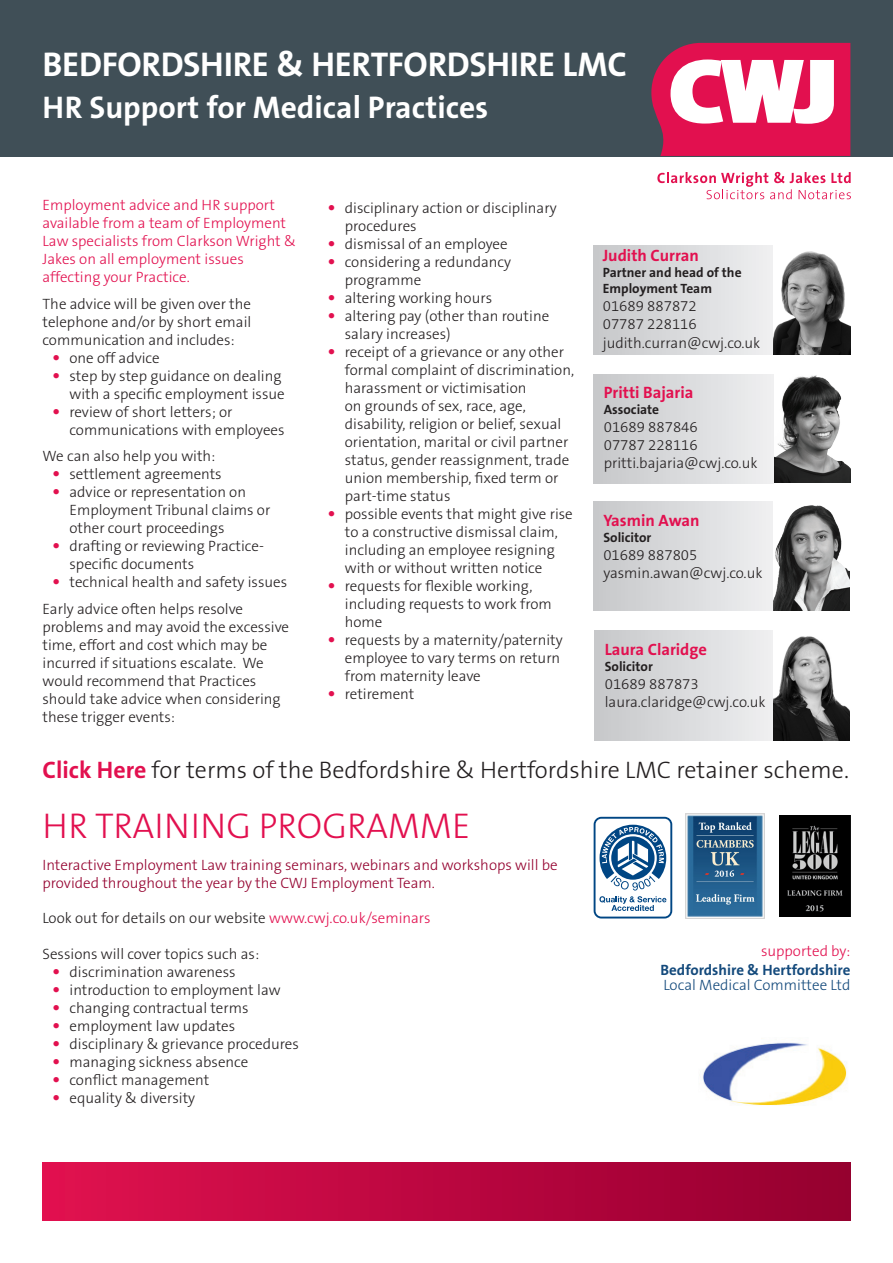
<style>
.page{position:relative;width:893px;height:1263px;background:#fff}
.page>*{position:absolute;margin:0;border:0;box-sizing:border-box;transform-origin:0 0}
.Secondary_Heading{font:300 36px "The Sans B3";color:#e2104f}
.Main_Heading_1{font:700 34.5px "The Sans B7";letter-spacing:-.01em;color:#fff}
.Main_Heading_1-2{font:700 31.5px "The Sans B7";color:#fff}
.t1{font:300 24px "The Sans B3";color:#231f20}
.Contact_details_NAME{font:700 16.5px "The Sans B7";color:#e2104f}
.Red_bullets{font:300 15px/18px "The Sans B3";color:#231f20}
.Intro_para{font:300 15px/18px "The Sans B3";color:#e2104f}
.Intro_para-2{font:300 15px/18px "The Sans B3";color:#94012e}
.t2{font:700 15px/15px "The Sans B7";color:#144a7c}
.Sub-heading{font:300 15px "The Sans B3";color:#e2104f}
.Contact_details_TITL{font:700 13.5px/16.2px "The Sans B7";color:#231f20}
.s1{font-family:"The Sans B7";font-weight:700;font-size:18px;color:#e2104f}
.s2{font-family:"The Sans B7";font-weight:700;color:#e2104f}
.s3{color:#e2104f}
.s4{font-family:"The Sans B3";font-weight:300}
</style>
<div class="page">
<div style="left:0;top:0;width:893px;height:156px;background:#404f57"></div>
<div style="left:43px;top:1162px;width:807px;height:58px;background:linear-gradient(to right,#e0114f,#95002f)"></div>
<svg style="left:651px;top:43px;width:199px;height:113px;background:#e4628a"></svg>
<svg style="left:657px;top:172px;width:194px;height:27px"></svg>
<div style="left:593px;top:502px;width:189px;height:109px;background:linear-gradient(to right,#c6c7ca,#f1f2f3)"></div>
<div style="left:594px;top:374px;width:189px;height:109px;background:linear-gradient(to right,#c6c7ca,#f1f2f3)"></div>
<div style="left:594px;top:245px;width:188px;height:109px;background:linear-gradient(to right,#c6c7ca,#f1f1f3)"></div>
<img style="left:774px;top:245px;width:77px;height:109px">
<img style="left:774px;top:374px;width:77px;height:109px">
<img style="left:773px;top:502px;width:76px;height:108px">
<div style="left:594px;top:631px;width:189px;height:109px;background:linear-gradient(to right,#c6c7c9,#f1f2f3)"></div>
<img style="left:773px;top:631px;width:76px;height:109px">
<img style="left:703px;top:1042px;width:144px;height:63px">
<img style="left:780px;top:816px;width:70px;height:100px">
<img style="left:686px;top:813px;width:78px;height:106px">
<svg style="left:594px;top:817px;width:78px;height:101px"></svg>
<p class="Main_Heading_1" style="left:43px;top:46px;width:586px">BEDFORDSHIRE &amp; HERTFORDSHIRE LMC</p>
<p class="Main_Heading_1-2" style="left:43px;top:91px;width:447px">HR Support for Medical Practices</p>
<p class="Intro_para" style="left:43px;top:197px;width:255px">Employment advice and HR support available from a team of Employment<br>Law specialists from Clarkson Wright &amp;<br>Jakes on all employment issues affecting your Practice.</p>
<p class="Red_bullets" style="left:43px;top:295px;width:210px;text-align:justify">The advice will be given over the telephone and/or by short email communication and includes:</p>
<p class="Red_bullets" style="left:53px;top:349px;width:109px"><span class="s1">•</span> one off advice</p>
<p class="Red_bullets" style="left:53px;top:367px;width:234px;text-align:right"><span class="s1">•</span> step by step guidance on dealing with a specific employment issue</p>
<p class="Red_bullets" style="left:70px;top:403px;width:217px;text-indent:-17px"><span class="s1">•</span> review of short letters; or communications with employees</p>
<p class="Red_bullets" style="left:43px;top:448px;width:174px">We can also help you with:</p>
<p class="Red_bullets" style="left:53px;top:466px;width:171px"><span class="s1">•</span> settlement agreements</p>
<p class="Red_bullets" style="left:70px;top:484px;width:202px;text-indent:-17px"><span class="s1">•</span> advice or representation on<br>Employment Tribunal claims or other court proceedings</p>
<p class="Red_bullets" style="left:70px;top:538px;width:196px;text-indent:-17px"><span class="s1">•</span> drafting or reviewing Practice&shy;specific documents</p>
<p class="Red_bullets" style="left:53px;top:574px;width:236px"><span class="s1">•</span> technical health and safety issues</p>
<p class="Red_bullets" style="left:43px;top:600px;width:248px">Early advice often helps resolve problems and may avoid the excessive time, effort and cost which may be incurred if situations escalate. We would recommend that Practices should take advice when considering these trigger events:</p>
<p class="Red_bullets" style="left:345px;top:199px;width:213px;text-indent:-17px"><span class="s1">•</span> disciplinary action or disciplinary procedures</p>
<p class="Red_bullets" style="left:328px;top:235px;width:181px"><span class="s1">•</span> dismissal of an employee</p>
<p class="Red_bullets" style="left:345px;top:253px;width:168px;text-indent:-17px"><span class="s1">•</span> considering a redundancy programme</p>
<p class="Red_bullets" style="left:328px;top:289px;width:166px"><span class="s1">•</span> altering working hours</p>
<p class="Red_bullets" style="left:345px;top:307px;width:206px;text-indent:-17px"><span class="s1">•</span> altering pay (other than routine salary increases)</p>
<p class="Red_bullets" style="left:345px;top:343px;width:231px;text-indent:-17px"><span class="s1">•</span> receipt of a grievance or any other formal complaint of discrimination, harassment or victimisation<br>on grounds of sex, race, age, disability, religion or belief, sexual orientation, marital or civil partner status, gender reassignment, trade union membership, fixed term or part-time status</p>
<p class="Red_bullets" style="left:345px;top:505px;width:230px;text-indent:-17px"><span class="s1">•</span> possible events that might give rise to a constructive dismissal claim, including an employee resigning with or without written notice</p>
<p class="Red_bullets" style="left:345px;top:577px;width:209px;text-indent:-17px"><span class="s1">•</span> requests for flexible working, including requests to work from home</p>
<p class="Red_bullets" style="left:345px;top:631px;width:219px;text-indent:-17px"><span class="s1">•</span> requests by a maternity/paternity employee to vary terms on return from maternity leave</p>
<p class="Red_bullets" style="left:328px;top:685px;width:88px"><span class="s1">•</span> retirement</p>
<p class="Contact_details_NAME" style="left:603px;top:247px;width:97px">Judith Curran</p>
<p class="Contact_details_TITL" style="left:603px;top:265px;width:140px">Partner and head of the<br>Employment Team</p>
<p class="Red_bullets" style="left:603px;top:298px;width:96px">01689 887872</p>
<p class="Red_bullets" style="left:603px;top:316px;width:159px">07787 228116 judith.curran@cwj.co.uk</p>
<p class="Contact_details_NAME" style="left:604px;top:383px;width:91px">Pritti Bajaria</p>
<p class="Contact_details_TITL" style="left:604px;top:402px;width:57px">Associate</p>
<p class="Red_bullets" style="left:604px;top:418px;width:96px">01689 887846</p>
<p class="Red_bullets" style="left:604px;top:436px;width:155px">07787 228116 pritti.bajaria@cwj.co.uk</p>
<p class="Contact_details_NAME" style="left:603px;top:511px;width:98px">Yasmin Awan</p>
<p class="Contact_details_TITL" style="left:603px;top:530px;width:50px">Solicitor</p>
<p class="Red_bullets" style="left:603px;top:546px;width:161px">01689 887805 yasmin.awan@cwj.co.uk</p>
<p class="Contact_details_NAME" style="left:605px;top:640px;width:104px">Laura Claridge</p>
<p class="Contact_details_TITL" style="left:605px;top:659px;width:50px">Solicitor</p>
<p class="Red_bullets" style="left:605px;top:675px;width:162px">01689 887873 laura.claridge@cwj.co.uk</p>
<p class="t1" style="left:43px;top:757px;width:808px"><span class="s2">Click Here</span> for terms of the Bedfordshire &amp; Hertfordshire LMC retainer scheme.</p>
<p class="Secondary_Heading" style="left:43px;top:807px;width:429px">HR TRAINING PROGRAMME</p>
<p class="Intro_para-2" style="left:43px;top:857px;width:517px">Interactive Employment Law training seminars, webinars and workshops will be provided throughout the year by the CWJ Employment Team.</p>
<p class="Red_bullets" style="left:43px;top:910px;width:390px">Look out for details on our website <span class="s3">www.cwj.co.uk/seminars</span></p>
<p class="Red_bullets" style="left:43px;top:946px;width:218px">Sessions will cover topics such as:</p>
<p class="Red_bullets" style="left:53px;top:964px;width:185px"><span class="s1">•</span> discrimination awareness</p>
<p class="Red_bullets" style="left:53px;top:982px;width:230px"><span class="s1">•</span> introduction to employment law</p>
<p class="Red_bullets" style="left:53px;top:1000px;width:198px"><span class="s1">•</span> changing contractual terms</p>
<p class="Red_bullets" style="left:53px;top:1018px;width:184px"><span class="s1">•</span> employment law updates</p>
<p class="Red_bullets" style="left:53px;top:1036px;width:248px"><span class="s1">•</span> disciplinary &amp; grievance procedures</p>
<p class="Red_bullets" style="left:53px;top:1054px;width:197px"><span class="s1">•</span> managing sickness absence</p>
<p class="Red_bullets" style="left:53px;top:1072px;width:158px"><span class="s1">•</span> conflict management</p>
<p class="Red_bullets" style="left:53px;top:1090px;width:144px"><span class="s1">•</span> equality &amp; diversity</p>
<p class="Sub-heading" style="left:761px;top:943px;width:91px">supported by:</p>
<p class="t2" style="left:661px;top:963px;width:191px">Bedfordshire &amp; Hertfordshire<br><span class="s4">Local Medical Committee Ltd</span></p>
</div>
